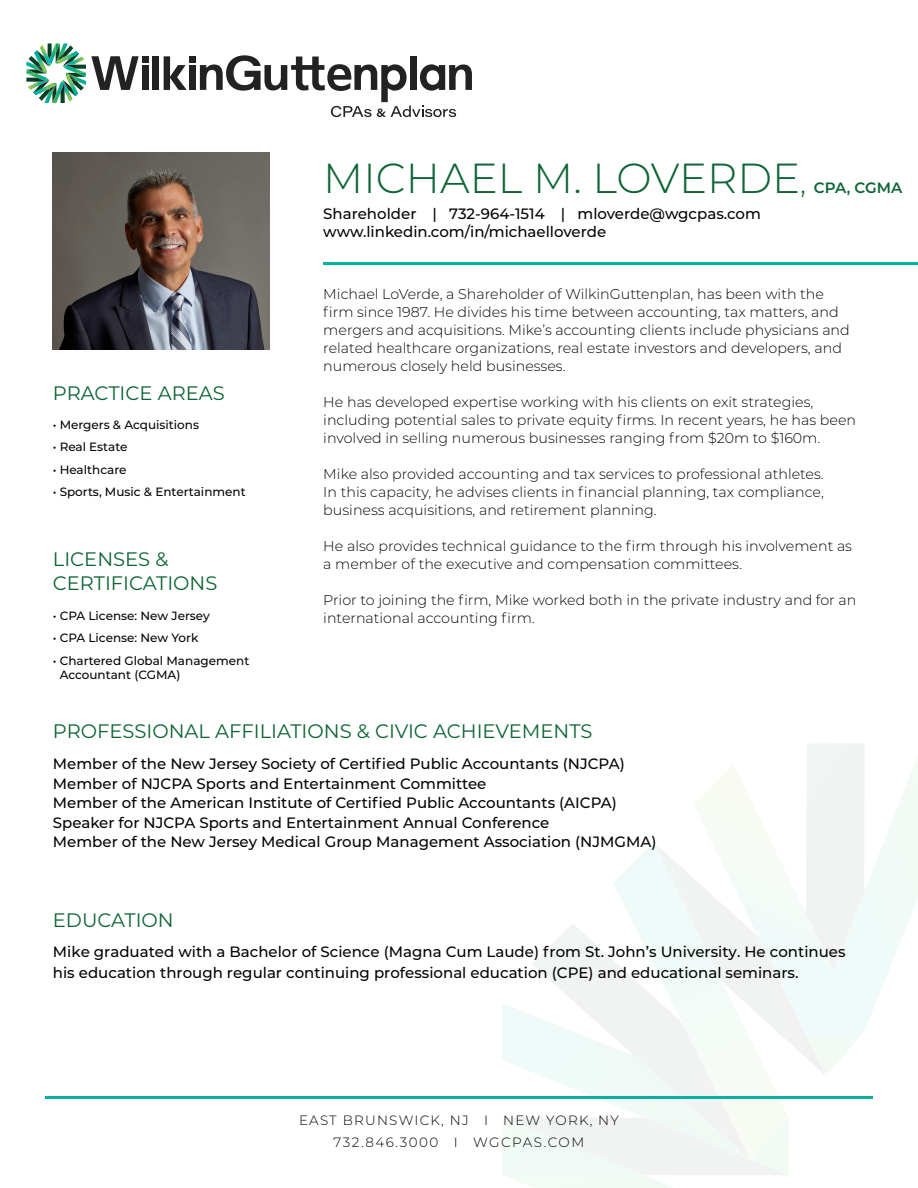
<style>
.page{position:relative;width:918px;height:1188px;background:#fff}
.page>*{position:absolute;margin:0;border:0;box-sizing:border-box;transform-origin:0 0}
.t1{font:300 42px "Montserrat";color:#0d6434}
.t2{font:19.5px "Montserrat";color:#0d6434}
.t3{font:500 15px/19.5px "Montserrat";color:#040503}
.t4{font:300 14.25px/18px "Montserrat";color:#040503}
.t5{font:300 13.5px "Montserrat";letter-spacing:.09em;color:#040503}
.t6{font:300 13.5px "Montserrat";letter-spacing:.11em;color:#040503}
.t7{font:500 12px/14.4px "Montserrat";color:#040503}
.s1{font-size:30px}
.s2{font-weight:600;font-size:15px}
</style>
<div class="page">
<svg style="left:502px;top:743px;width:416px;height:445px"></svg>
<img style="left:26px;top:43px;width:113px;height:60px">
<div style="left:153px;top:56px;width:6px;height:34px;background:#222"></div>
<div style="left:142px;top:56px;width:6px;height:7px;background:#222"></div>
<div style="left:142px;top:65px;width:6px;height:25px;background:#222"></div>
<svg style="left:164px;top:55px;width:308px;height:62px"></svg>
<img style="left:53px;top:153px;width:217px;height:196px">
<hr style="left:323px;top:262px;width:595px;height:3px;background:#01b2a0">
<hr style="left:45px;top:1096px;width:828px;height:3px;background:#01b2a0">
<p class="t2" style="left:53px;top:380px;width:173px">PRACTICE AREAS</p>
<p class="t7" style="left:53px;top:417px;width:148px">• Mergers &amp; Acquisitions</p>
<p class="t7" style="left:53px;top:439px;width:76px">• Real Estate</p>
<p class="t7" style="left:53px;top:462px;width:75px">• Healthcare</p>
<p class="t7" style="left:53px;top:484px;width:194px">• Sports, Music &amp; Entertainment</p>
<p class="t2" style="left:53px;top:546px;width:117px">LICENSES &amp;</p>
<p class="t2" style="left:53px;top:570px;width:166px">CERTIFICATIONS</p>
<p class="t7" style="left:53px;top:608px;width:158px">• CPA License: New Jersey</p>
<p class="t7" style="left:53px;top:630px;width:147px">• CPA License: New York</p>
<p class="t7" style="left:60px;top:653px;width:191px;text-indent:-7px">• Chartered Global Management<br>Accountant (CGMA)</p>
<p class="t1" style="left:323px;top:150px;width:581px">MICHAEL M. LOVERDE<span class="s1">,</span> <span class="s2">CPA, CGMA</span></p>
<p class="t3" style="left:323px;top:203px;width:439px">Shareholder | 732-964-1514 | mloverde@wgcpas.com</p>
<p class="t3" style="left:323px;top:221px;width:284px">www.linkedin.com/in/michaelloverde</p>
<p class="t4" style="left:323px;top:285px;width:528px">Michael LoVerde, a Shareholder of WilkinGuttenplan, has been with the firm since 1987. He divides his time between accounting, tax matters, and mergers and acquisitions. Mike’s accounting clients include physicians and related healthcare organizations, real estate investors and developers, and numerous closely held businesses.</p>
<p class="t4" style="left:323px;top:393px;width:534px">He has developed expertise working with his clients on exit strategies, including potential sales to private equity firms. In recent years, he has been involved in selling numerous businesses ranging from $20m to $160m.</p>
<p class="t4" style="left:323px;top:465px;width:502px;text-align:justify">Mike also provided accounting and tax services to professional athletes.<br>In this capacity, he advises clients in financial planning, tax compliance, business acquisitions, and retirement planning.</p>
<p class="t4" style="left:323px;top:537px;width:530px">He also provides technical guidance to the firm through his involvement as a member of the executive and compensation committees.</p>
<p class="t4" style="left:323px;top:591px;width:535px">Prior to joining the firm, Mike worked both in the private industry and for an international accounting firm.</p>
<p class="t2" style="left:53px;top:718px;width:541px">PROFESSIONAL AFFILIATIONS &amp; CIVIC ACHIEVEMENTS</p>
<p class="t3" style="left:53px;top:753px;width:605px">Member of the New Jersey Society of Certified Public Accountants (NJCPA)<br>Member of NJCPA Sports and Entertainment Committee<br>Member of the American Institute of Certified Public Accountants (AICPA)<br>Speaker for NJCPA Sports and Entertainment Annual Conference<br>Member of the New Jersey Medical Group Management Association (NJMGMA)</p>
<p class="t2" style="left:53px;top:906px;width:122px">EDUCATION</p>
<p class="t3" style="left:53px;top:941px;width:794px;line-height:20.5px">Mike graduated with a Bachelor of Science (Magna Cum Laude) from St. John’s University. He continues his education through regular continuing professional education (CPE) and educational seminars.</p>
<p class="t5" style="left:299px;top:1111px;width:321px">EAST BRUNSWICK, NJ I NEW YORK, NY</p>
<p class="t6" style="left:334px;top:1133px;width:252px">732.846.3000 I WGCPAS.COM</p>
</div>
